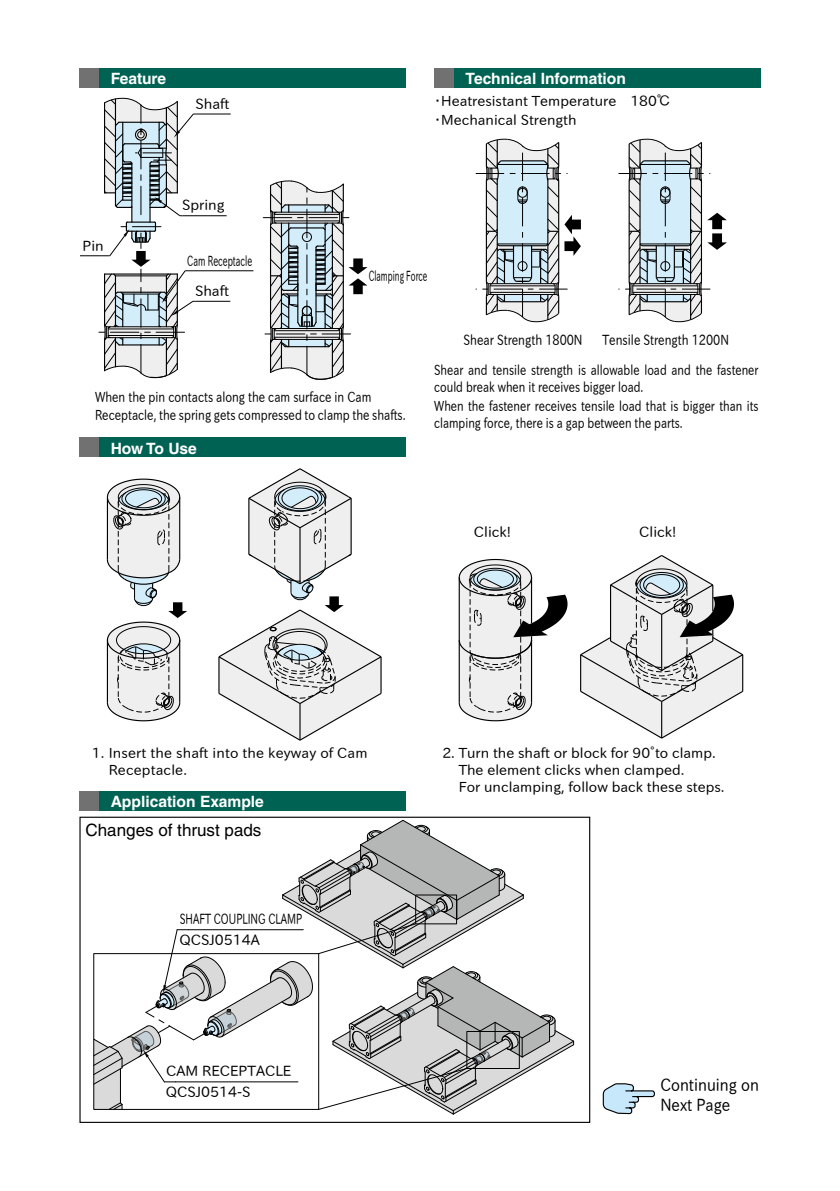
<style>
.page{position:relative;width:840px;height:1191px;background:#fff}
.page>*{position:absolute;margin:0;border:0;box-sizing:border-box;transform-origin:0 0}
.t1{font:17px/20px "IPAP Gothic";color:#000;scale:.87 1}
.t2{font:17px "Helvetica LT Std";color:#000}
.t3{font:700 15.6px "Helvetica LT Std";color:#fff}
.t4{font:14.2px/20.8px "IPAP Gothic";color:#000}
.t5{font:14.2px "IPAP Gothic";color:#000;scale:.8 1}
.t6{font:14.2px/20.8px "IPAP Gothic";color:#000;scale:.7 1}
.t7{font:14.2px/30.2px "IPAP Gothic";color:#000;scale:.6 1}
.t8{font:14.2px "IPAP Gothic";color:#000;scale:.56 1}
.t9{font:14px/17px "IPAP Gothic";color:#000}
.t10{font:14px/17px "IPAP Gothic";color:#000;scale:.78 1}
.t11{font:14px/18.8px "IPAP Gothic";color:#000;scale:.8 1}
</style>
<div class="page">
<div style="left:79px;top:68px;width:20px;height:20px;background:#727171"></div>
<div style="left:99px;top:68px;width:306px;height:20px;background:#006253"></div>
<div style="left:434px;top:68px;width:20px;height:20px;background:#727171"></div>
<div style="left:454px;top:68px;width:306px;height:20px;background:#006253"></div>
<div style="left:79px;top:437px;width:20px;height:20px;background:#727171"></div>
<div style="left:99px;top:437px;width:306px;height:20px;background:#006253"></div>
<div style="left:79px;top:790px;width:20px;height:20px;background:#727171"></div>
<div style="left:99px;top:790px;width:306px;height:20px;background:#006253"></div>
<svg style="left:602px;top:1083px;width:53px;height:31px"></svg>
<svg style="left:93px;top:819px;width:481px;height:295px"></svg>
<div style="left:79px;top:816px;width:511px;height:307px;border:1px solid #000"></div>
<hr style="left:182px;top:215px;width:44px;height:1px;background:#000">
<hr style="left:196px;top:114px;width:34px;height:1px;background:#000">
<hr style="left:188px;top:270px;width:65px;height:1px;background:#000">
<hr style="left:196px;top:301px;width:34px;height:1px;background:#000">
<svg style="left:263px;top:180px;width:104px;height:200px"></svg>
<svg style="left:80px;top:98px;width:116px;height:280px"></svg>
<svg style="left:475px;top:139px;width:105px;height:183px"></svg>
<svg style="left:618px;top:139px;width:108px;height:183px"></svg>
<svg style="left:106px;top:478px;width:81px;height:244px"></svg>
<svg style="left:458px;top:558px;width:109px;height:164px"></svg>
<svg style="left:580px;top:555px;width:163px;height:184px"></svg>
<svg style="left:218px;top:468px;width:164px;height:273px"></svg>
<p class="t3" style="left:111px;top:69px;width:57px">Feature</p>
<p class="t3" style="left:465px;top:69px;width:162px">Technical Information</p>
<p class="t9" style="left:434px;top:92px;width:238px;line-height:18.8px">・Heatresistant Temperature　180℃・Mechanical Strength</p>
<p class="t4" style="left:195px;top:94px;width:35px">Shaft</p>
<p class="t4" style="left:83px;top:236px;width:23px">Pin</p>
<p class="t4" style="left:182px;top:195px;width:44px">Spring</p>
<p class="t7" style="left:195px;top:246px;width:97px;text-indent:-8px">Cam Receptacle<br>Shaft</p>
<p class="t8" style="left:368px;top:267px;width:106px">Clamping Force</p>
<p class="t5" style="left:463px;top:331px;width:150px">Shear Strength 1800N</p>
<p class="t5" style="left:602px;top:331px;width:159px">Tensile Strength 1200N</p>
<p class="t11" style="left:95px;top:387px;width:389px">When the pin contacts along the cam surface in Cam<br>Receptacle, the spring gets compressed to clamp the shafts.</p>
<p class="t3" style="left:111px;top:438px;width:88px">How To Use</p>
<p class="t10" style="left:434px;top:362px;width:417px">Shear and tensile strength is allowable load and the fastener could break when it receives bigger load.</p>
<p class="t10" style="left:434px;top:398px;width:417px">When the fastener receives tensile load that is bigger than its clamping force, there is a gap between the parts.</p>
<p class="t4" style="left:473px;top:522px;width:39px">Click!</p>
<p class="t4" style="left:639px;top:522px;width:39px">Click!</p>
<p class="t9" style="left:109px;top:745px;width:260px;text-indent:-17px">1. Insert the shaft into the keyway of Cam<br>Receptacle.</p>
<p class="t9" style="left:458px;top:745px;width:267px;text-indent:-16px">2. Turn the shaft or block for 90°to clamp.<br>The element clicks when clamped.<br>For unclamping, follow back these steps.</p>
<p class="t3" style="left:111px;top:792px;width:155px">Application Example</p>
<p class="t2" style="left:85px;top:820px;width:177px">Changes of thrust pads</p>
<p class="t6" style="left:179px;top:909px;width:177px">SHAFT COUPLING CLAMP<br>QCSJ0514A</p>
<p class="t4" style="left:166px;top:1061px;width:127px">CAM RECEPTACLE<br>QCSJ0514-S</p>
<p class="t1" style="left:660px;top:1075px;width:115px">Continuing on<br>Next Page</p>
</div>
